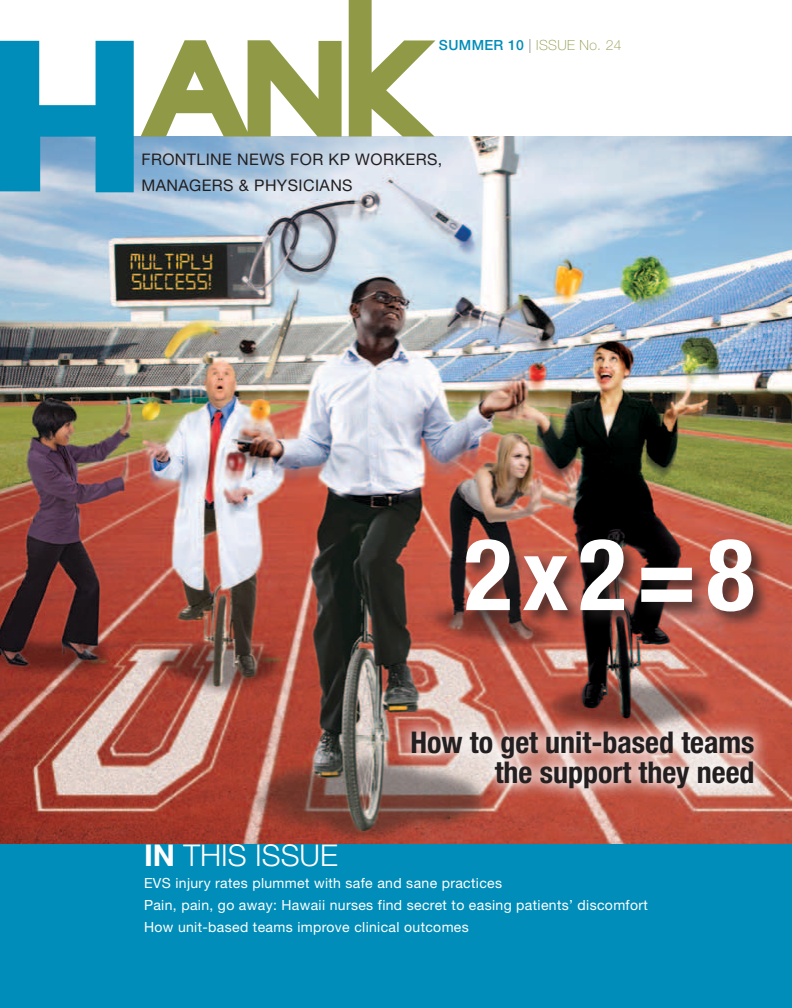
<style>
.page{position:relative;width:792px;height:1008px;background:#fff}
.page>*{position:absolute;margin:0;border:0;box-sizing:border-box;transform-origin:0 0}
.t1{font:700 condensed 100px "Helvetica Neue LT Std";color:#fff}
.t2{font:700 condensed 30px/30px "Helvetica Neue LT Std";color:#231f20;text-align:right}
.t3{font:300 30px "Helvetica Neue LT Std";color:#fff}
.t4{font:16px/26px "Helvetica Neue LT Std";letter-spacing:.025em;color:#231f20}
.t5{font:14px/22px "Helvetica Neue LT Std";letter-spacing:.025em;color:#fff}
.t6{font:100 14px "Helvetica Neue LT Std";letter-spacing:.025em;color:#8f9847}
.s1{font-weight:500;color:#008db9}
.s2{color:#636466}
.s3{font-weight:700}
</style>
<div class="page">
<img style="left:0;top:137px;width:792px;height:708px">
<div style="left:0;top:845px;width:792px;height:163px;background:#008db9"></div>
<svg style="left:0;top:41px;width:134px;height:151px"></svg>
<svg style="left:141px;top:40px;width:201px;height:97px"></svg>
<svg style="left:349px;top:0;width:87px;height:137px"></svg>
<svg style="left:394px;top:713px;width:375px;height:90px;background:#d3a39a"></svg>
<div style="left:463px;top:536px;width:307px;height:92px;background:#231f20;opacity:.75"></div>
<p class="t6" style="left:439px;top:37px;width:184px"><span class="s1">SUMMER 10</span> <span class="s2">|</span> ISSUE No. 24</p>
<p class="t4" style="left:141px;top:146px;width:302px">FRONTLINE NEWS FOR KP WORKERS,<br>MANAGERS &amp; PHYSICIANS</p>
<h1 class="t1" style="left:464px;top:514px;width:292px">2x2=8</h1>
<h2 class="t2" style="left:410px;top:727px;width:346px">How to get unit-based teams the support they need</h2>
<h2 class="t3" style="left:144px;top:837px;width:195px"><span class="s3">IN</span> THIS ISSUE</h2>
<p class="t5" style="left:144px;top:872px;width:505px">EVS injury rates plummet with safe and sane practices<br>Pain, pain, go away: Hawaii nurses find secret to easing patients’ discomfort<br>How unit-based teams improve clinical outcomes</p>
</div>
